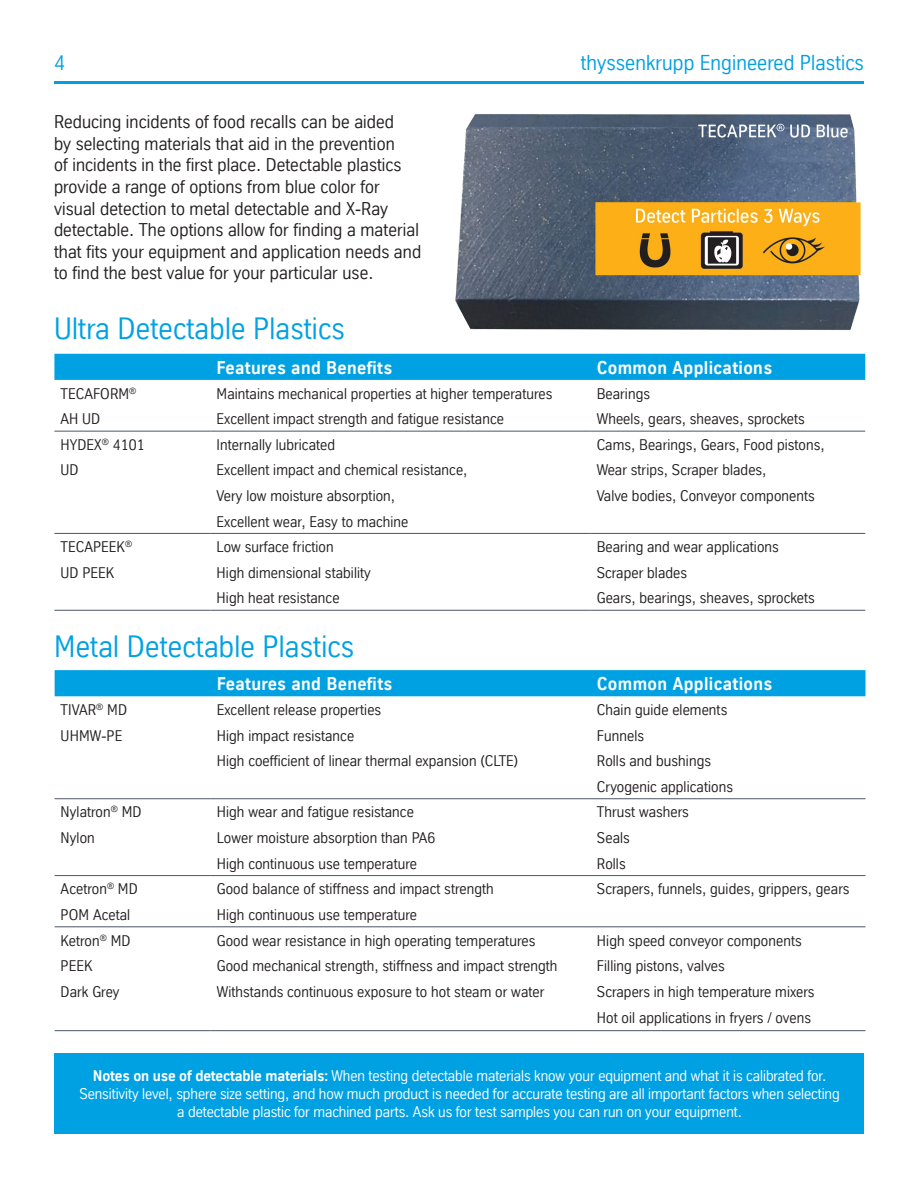
<style>
.page{position:relative;width:918px;height:1188px;background:#fff}
.page>*{position:absolute;margin:0;border:0;box-sizing:border-box;transform-origin:0 0}
.t1{font:30px "TK Type";color:#00a1e3}
.t2{font:21px "TK Type";color:#00a1e3}
.t3{font:18px/21.6px "TK Type";color:#231f20}
.t4{font:700 18px "TK Type";letter-spacing:.02em;color:#fff}
.t5{font:15px "TK Type";color:#231f20}
.t6{font:15px/18px "TK Type";letter-spacing:-.01em;color:#fff;text-align:center}
.s1{font-weight:700}
</style>
<div class="page">
<img style="left:455px;top:114px;width:406px;height:216px">
<hr style="left:54px;top:81px;width:810px;height:3px;background:#00a1e3">
<div style="left:54px;top:354px;width:811px;height:26px;background:#00a1e3"></div>
<hr style="left:54px;top:431px;width:157px;height:1px;background:#4b5564">
<hr style="left:211px;top:431px;width:380px;height:1px;background:#4b5564">
<hr style="left:591px;top:431px;width:274px;height:1px;background:#4b5564">
<hr style="left:54px;top:533px;width:157px;height:1px;background:#4b5564">
<hr style="left:211px;top:533px;width:380px;height:1px;background:#4b5564">
<hr style="left:591px;top:533px;width:274px;height:1px;background:#4b5564">
<hr style="left:54px;top:610px;width:157px;height:1px;background:#4b5564">
<hr style="left:211px;top:610px;width:380px;height:1px;background:#4b5564">
<hr style="left:591px;top:610px;width:274px;height:1px;background:#4b5564">
<div style="left:55px;top:670px;width:810px;height:26px;background:#00a1e3"></div>
<hr style="left:55px;top:798px;width:156px;height:1px;background:#4b5564">
<hr style="left:211px;top:798px;width:380px;height:1px;background:#4b5564">
<hr style="left:591px;top:798px;width:274px;height:1px;background:#4b5564">
<hr style="left:591px;top:875px;width:274px;height:1px;background:#4b5564">
<hr style="left:591px;top:927px;width:274px;height:1px;background:#4b5564">
<hr style="left:591px;top:1030px;width:274px;height:1px;background:#4b5564">
<hr style="left:55px;top:875px;width:156px;height:1px;background:#4b5564">
<hr style="left:211px;top:875px;width:380px;height:1px;background:#4b5564">
<hr style="left:55px;top:927px;width:156px;height:1px;background:#4b5564">
<hr style="left:211px;top:927px;width:380px;height:1px;background:#4b5564">
<hr style="left:55px;top:1030px;width:156px;height:1px;background:#4b5564">
<hr style="left:211px;top:1030px;width:380px;height:1px;background:#4b5564">
<div style="left:54px;top:1053px;width:810px;height:81px;background:#00a1e3"></div>
<p class="t2" style="left:54px;top:51px;width:13px">4</p>
<p class="t2" style="left:581px;top:51px;width:285px">thyssenkrupp Engineered Plastics</p>
<p class="t3" style="left:54px;top:111px;width:369px">Reducing incidents of food recalls can be aided<br>by selecting materials that aid in the prevention<br>of incidents in the first place. Detectable plastics provide a range of options from blue color for visual detection to metal detectable and X-Ray detectable. The options allow for finding a material that fits your equipment and application needs and to find the best value for your particular use.</p>
<p class="t1" style="left:54px;top:312px;width:292px">Ultra Detectable Plastics</p>
<p class="t4" style="left:217px;top:358px;width:177px">Features and Benefits</p>
<p class="t4" style="left:597px;top:358px;width:177px">Common Applications</p>
<p class="t5" style="left:60px;top:385px;width:78px">TECAFORM<sup>®</sup></p>
<p class="t5" style="left:217px;top:385px;width:337px">Maintains mechanical properties at higher temperatures</p>
<p class="t5" style="left:597px;top:385px;width:55px">Bearings</p>
<p class="t5" style="left:60px;top:411px;width:42px">AH UD</p>
<p class="t5" style="left:217px;top:411px;width:289px">Excellent impact strength and fatigue resistance</p>
<p class="t5" style="left:597px;top:411px;width:210px">Wheels, gears, sheaves, sprockets</p>
<p class="t5" style="left:60px;top:436px;width:86px">HYDEX<sup>®</sup> 4101</p>
<p class="t5" style="left:217px;top:436px;width:120px">Internally lubricated</p>
<p class="t5" style="left:597px;top:436px;width:230px">Cams, Bearings, Gears, Food pistons,</p>
<p class="t5" style="left:60px;top:462px;width:20px">UD</p>
<p class="t5" style="left:217px;top:462px;width:252px">Excellent impact and chemical resistance,</p>
<p class="t5" style="left:597px;top:462px;width:171px">Wear strips, Scraper blades,</p>
<p class="t5" style="left:217px;top:487px;width:180px">Very low moisture absorption,</p>
<p class="t5" style="left:597px;top:487px;width:220px">Valve bodies, Conveyor components</p>
<p class="t5" style="left:217px;top:513px;width:193px">Excellent wear, Easy to machine</p>
<p class="t5" style="left:60px;top:538px;width:73px">TECAPEEK<sup>®</sup></p>
<p class="t5" style="left:217px;top:538px;width:119px">Low surface friction</p>
<p class="t5" style="left:597px;top:538px;width:184px">Bearing and wear applications</p>
<p class="t5" style="left:60px;top:564px;width:55px">UD PEEK</p>
<p class="t5" style="left:217px;top:564px;width:156px">High dimensional stability</p>
<p class="t5" style="left:597px;top:564px;width:92px">Scraper blades</p>
<p class="t5" style="left:217px;top:590px;width:125px">High heat resistance</p>
<p class="t5" style="left:597px;top:590px;width:220px">Gears, bearings, sheaves, sprockets</p>
<p class="t1" style="left:54px;top:629px;width:301px">Metal Detectable Plastics</p>
<p class="t4" style="left:217px;top:674px;width:177px">Features and Benefits</p>
<p class="t4" style="left:597px;top:674px;width:177px">Common Applications</p>
<p class="t5" style="left:61px;top:701px;width:68px">TIVAR<sup>®</sup> MD</p>
<p class="t5" style="left:217px;top:701px;width:166px">Excellent release properties</p>
<p class="t5" style="left:597px;top:701px;width:132px">Chain guide elements</p>
<p class="t5" style="left:61px;top:727px;width:63px">UHMW-PE</p>
<p class="t5" style="left:217px;top:727px;width:139px">High impact resistance</p>
<p class="t5" style="left:597px;top:727px;width:49px">Funnels</p>
<p class="t5" style="left:217px;top:753px;width:303px">High coefficient of linear thermal expansion (CLTE)</p>
<p class="t5" style="left:597px;top:753px;width:116px">Rolls and bushings</p>
<p class="t5" style="left:597px;top:778px;width:138px">Cryogenic applications</p>
<p class="t5" style="left:61px;top:804px;width:83px">Nylatron<sup>®</sup> MD</p>
<p class="t5" style="left:217px;top:804px;width:199px">High wear and fatigue resistance</p>
<p class="t5" style="left:597px;top:804px;width:94px">Thrust washers</p>
<p class="t5" style="left:61px;top:829px;width:36px">Nylon</p>
<p class="t5" style="left:217px;top:829px;width:220px">Lower moisture absorption than PA6</p>
<p class="t5" style="left:597px;top:829px;width:34px">Seals</p>
<p class="t5" style="left:217px;top:855px;width:202px">High continuous use temperature</p>
<p class="t5" style="left:597px;top:855px;width:30px">Rolls</p>
<p class="t5" style="left:61px;top:881px;width:79px">Acetron<sup>®</sup> MD</p>
<p class="t5" style="left:217px;top:881px;width:279px">Good balance of stiffness and impact strength</p>
<p class="t5" style="left:597px;top:881px;width:254px">Scrapers, funnels, guides, grippers, gears</p>
<p class="t5" style="left:61px;top:906px;width:71px">POM Acetal</p>
<p class="t5" style="left:217px;top:906px;width:202px">High continuous use temperature</p>
<p class="t5" style="left:61px;top:932px;width:72px">Ketron<sup>®</sup> MD</p>
<p class="t5" style="left:217px;top:932px;width:320px">Good wear resistance in high operating temperatures</p>
<p class="t5" style="left:597px;top:932px;width:206px">High speed conveyor components</p>
<p class="t5" style="left:61px;top:957px;width:33px">PEEK</p>
<p class="t5" style="left:217px;top:957px;width:342px">Good mechanical strength, stiffness and impact strength</p>
<p class="t5" style="left:597px;top:957px;width:129px">Filling pistons, valves</p>
<p class="t5" style="left:61px;top:983px;width:61px">Dark Grey</p>
<p class="t5" style="left:217px;top:983px;width:329px">Withstands continuous exposure to hot steam or water</p>
<p class="t5" style="left:597px;top:983px;width:219px">Scrapers in high temperature mixers</p>
<p class="t5" style="left:597px;top:1009px;width:216px">Hot oil applications in fryers / ovens</p>
<p class="t6" style="left:79px;top:1067px;width:762px"><span class="s1">Notes on use of detectable materials:</span> When testing detectable materials know your equipment and what it is calibrated for.<br>Sensitivity level, sphere size setting, and how much product is needed for accurate testing are all important factors when selecting a detectable plastic for machined parts. Ask us for test samples you can run on your equipment.</p>
</div>
